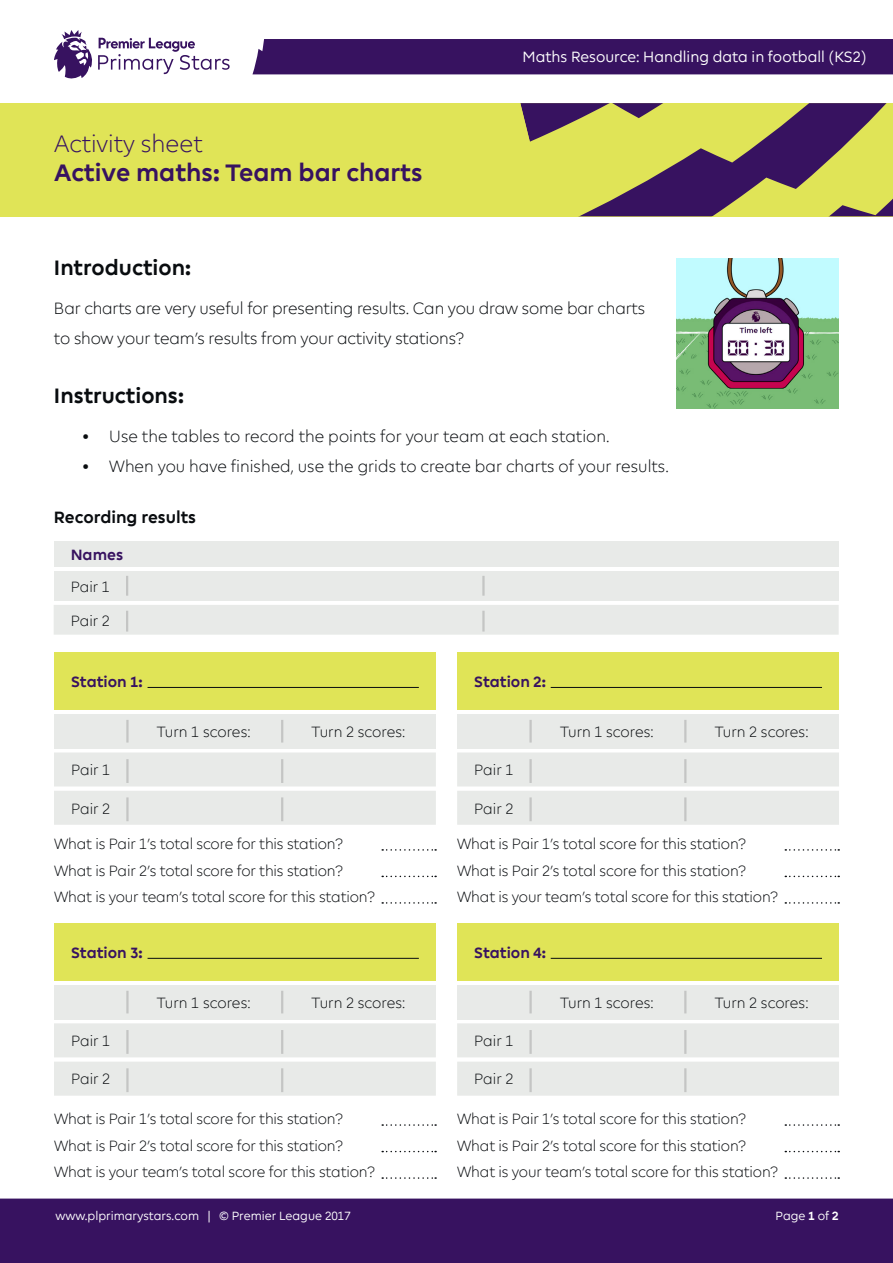
<style>
.page{position:relative;width:893px;height:1263px;background:#fff}
.page>*{position:absolute;margin:0;border:0;box-sizing:border-box;transform-origin:0 0}
.t1{font:700 24px "Premier League";color:#371260}
.t2{font:300 24px "Premier League";color:#371260}
.t3{font:700 21px "Premier League";color:#090c0f}
.t4{font:300 16.5px/30px "Premier League";letter-spacing:-.01em;color:#090c0f}
.t5{font:700 16.5px "Premier League";color:#090c0f}
.t6{font:300 15px/26.5px "Premier League";letter-spacing:-.01em;color:#090c0f}
.t7{font:15px "Premier League";color:#fff}
.t8{font:700 15px "Premier League";color:#371260}
.t9{font:12px "Premier League";color:#fff}
.s1{font-weight:700}
</style>
<div class="page">
<div style="left:0;top:1198px;width:893px;height:65px;background:#371260"></div>
<div style="left:252px;top:39px;width:641px;height:35px;background:#371260"></div>
<div style="left:0;top:103px;width:893px;height:113px;background:#e0e457"></div>
<svg style="left:520px;top:103px;width:373px;height:113px"></svg>
<svg style="left:54px;top:30px;width:176px;height:49px"></svg>
<svg style="left:382px;top:1124px;width:54px;height:2px"></svg>
<svg style="left:382px;top:1151px;width:54px;height:1px"></svg>
<svg style="left:382px;top:1177px;width:54px;height:2px"></svg>
<div style="left:54px;top:985px;width:382px;height:34px;background:#e8eae8"></div>
<svg style="left:54px;top:1023px;width:382px;height:73px;background:#e9ebe9"></svg>
<div style="left:54px;top:923px;width:382px;height:58px;background:#e0e457"></div>
<hr style="left:148px;top:958px;width:271px;height:1px;background:#090c0f">
<hr style="left:126px;top:1030px;width:3px;height:24px;background:#c4c5c4">
<hr style="left:126px;top:1068px;width:3px;height:24px;background:#c4c5c4">
<hr style="left:126px;top:991px;width:3px;height:22px;background:#c4c5c4">
<hr style="left:281px;top:991px;width:2px;height:22px;background:#c4c5c4">
<div style="left:54px;top:571px;width:785px;height:30px;background:#e8eae8"></div>
<div style="left:54px;top:605px;width:785px;height:30px;background:#e8eae8"></div>
<div style="left:54px;top:541px;width:785px;height:26px;background:#e8eae8"></div>
<hr style="left:126px;top:611px;width:2px;height:20px;background:#c4c5c4">
<hr style="left:126px;top:576px;width:2px;height:20px;background:#c4c5c4">
<div style="left:457px;top:985px;width:382px;height:34px;background:#e8eae8"></div>
<svg style="left:457px;top:1023px;width:382px;height:73px;background:#e9ebe9"></svg>
<div style="left:457px;top:923px;width:382px;height:58px;background:#e0e457"></div>
<hr style="left:551px;top:958px;width:271px;height:1px;background:#090c0f">
<hr style="left:529px;top:1030px;width:3px;height:24px;background:#c4c5c4">
<hr style="left:529px;top:1068px;width:3px;height:24px;background:#c4c5c4">
<hr style="left:529px;top:991px;width:3px;height:22px;background:#c4c5c4">
<hr style="left:684px;top:991px;width:2px;height:22px;background:#c4c5c4">
<svg style="left:785px;top:1124px;width:54px;height:2px"></svg>
<svg style="left:785px;top:1151px;width:54px;height:1px"></svg>
<svg style="left:785px;top:1177px;width:54px;height:2px"></svg>
<hr style="left:281px;top:1030px;width:2px;height:24px;background:#c4c5c4">
<hr style="left:281px;top:1068px;width:2px;height:24px;background:#c4c5c4">
<hr style="left:684px;top:1030px;width:2px;height:24px;background:#c4c5c4">
<hr style="left:684px;top:1068px;width:2px;height:24px;background:#c4c5c4">
<svg style="left:382px;top:849px;width:54px;height:2px"></svg>
<svg style="left:382px;top:876px;width:54px;height:1px"></svg>
<svg style="left:382px;top:902px;width:54px;height:2px"></svg>
<div style="left:54px;top:714px;width:382px;height:34px;background:#e8eae8"></div>
<svg style="left:54px;top:752px;width:382px;height:73px;background:#e9ebe9"></svg>
<div style="left:54px;top:652px;width:382px;height:58px;background:#e0e457"></div>
<hr style="left:148px;top:687px;width:271px;height:1px;background:#090c0f">
<hr style="left:126px;top:759px;width:3px;height:24px;background:#c4c5c4">
<hr style="left:126px;top:797px;width:3px;height:24px;background:#c4c5c4">
<hr style="left:126px;top:720px;width:3px;height:22px;background:#c4c5c4">
<hr style="left:281px;top:720px;width:2px;height:22px;background:#c4c5c4">
<div style="left:457px;top:714px;width:382px;height:34px;background:#e8eae8"></div>
<svg style="left:457px;top:752px;width:382px;height:73px;background:#e9ebe9"></svg>
<div style="left:457px;top:652px;width:382px;height:58px;background:#e0e457"></div>
<hr style="left:551px;top:687px;width:271px;height:1px;background:#090c0f">
<hr style="left:529px;top:759px;width:3px;height:24px;background:#c4c5c4">
<hr style="left:529px;top:797px;width:3px;height:24px;background:#c4c5c4">
<hr style="left:529px;top:720px;width:3px;height:22px;background:#c4c5c4">
<hr style="left:684px;top:720px;width:2px;height:22px;background:#c4c5c4">
<svg style="left:785px;top:849px;width:54px;height:2px"></svg>
<svg style="left:785px;top:876px;width:54px;height:1px"></svg>
<svg style="left:785px;top:902px;width:54px;height:2px"></svg>
<hr style="left:281px;top:759px;width:2px;height:24px;background:#c4c5c4">
<hr style="left:281px;top:797px;width:2px;height:24px;background:#c4c5c4">
<hr style="left:684px;top:759px;width:2px;height:24px;background:#c4c5c4">
<hr style="left:684px;top:797px;width:2px;height:24px;background:#c4c5c4">
<hr style="left:482px;top:611px;width:3px;height:20px;background:#c4c5c4">
<hr style="left:482px;top:576px;width:3px;height:20px;background:#c4c5c4">
<img style="left:676px;top:259px;width:163px;height:150px">
<h1 class="t2" style="left:54px;top:130px;width:150px">Activity sheet</h1>
<h1 class="t1" style="left:54px;top:159px;width:370px">Active maths: Team bar charts</h1>
<p class="t7" style="left:522px;top:48px;width:346px">Maths Resource: Handling data in football (KS2)</p>
<h2 class="t3" style="left:54px;top:256px;width:138px">Introduction:</h2>
<p class="t4" style="left:54px;top:293px;width:593px">Bar charts are very useful for presenting results. Can you draw some bar charts to show your team’s results from your activity stations?</p>
<h2 class="t3" style="left:54px;top:384px;width:131px">Instructions:</h2>
<p class="t4" style="left:82px;top:421px;width:529px">• Use the tables to record the points for your team at each station.</p>
<p class="t4" style="left:82px;top:451px;width:588px">• When you have finished, use the grids to create bar charts of your results.</p>
<p class="t5" style="left:54px;top:508px;width:144px">Recording results</p>
<p class="t8" style="left:71px;top:546px;width:54px">Names</p>
<p class="t6" style="left:71px;top:573px;width:41px">Pair 1</p>
<p class="t6" style="left:71px;top:607px;width:41px">Pair 2</p>
<p class="t8" style="left:71px;top:673px;width:73px">Station 1:</p>
<p class="t8" style="left:474px;top:673px;width:73px">Station 2:</p>
<p class="t6" style="left:157px;top:719px;width:95px">Turn 1 scores:</p>
<p class="t6" style="left:312px;top:719px;width:95px">Turn 2 scores:</p>
<p class="t6" style="left:560px;top:719px;width:95px">Turn 1 scores:</p>
<p class="t6" style="left:715px;top:719px;width:95px">Turn 2 scores:</p>
<p class="t6" style="left:71px;top:757px;width:41px">Pair 1</p>
<p class="t6" style="left:71px;top:795px;width:41px">Pair 2</p>
<p class="t6" style="left:54px;top:831px;width:323px">What is Pair 1’s total score for this station?<br>What is Pair 2’s total score for this station?<br>What is your team’s total score for this station?</p>
<p class="t6" style="left:474px;top:757px;width:41px">Pair 1</p>
<p class="t6" style="left:474px;top:795px;width:41px">Pair 2</p>
<p class="t6" style="left:457px;top:831px;width:323px">What is Pair 1’s total score for this station?<br>What is Pair 2’s total score for this station?<br>What is your team’s total score for this station?</p>
<p class="t8" style="left:71px;top:944px;width:73px">Station 3:</p>
<p class="t8" style="left:474px;top:944px;width:73px">Station 4:</p>
<p class="t6" style="left:157px;top:989px;width:95px">Turn 1 scores:</p>
<p class="t6" style="left:312px;top:989px;width:95px">Turn 2 scores:</p>
<p class="t6" style="left:560px;top:989px;width:95px">Turn 1 scores:</p>
<p class="t6" style="left:715px;top:989px;width:95px">Turn 2 scores:</p>
<p class="t6" style="left:71px;top:1028px;width:41px">Pair 1</p>
<p class="t6" style="left:71px;top:1066px;width:41px">Pair 2</p>
<p class="t6" style="left:54px;top:1106px;width:323px">What is Pair 1’s total score for this station?<br>What is Pair 2’s total score for this station?<br>What is your team’s total score for this station?</p>
<p class="t6" style="left:474px;top:1028px;width:41px">Pair 1</p>
<p class="t6" style="left:474px;top:1066px;width:41px">Pair 2</p>
<p class="t6" style="left:457px;top:1106px;width:323px">What is Pair 1’s total score for this station?<br>What is Pair 2’s total score for this station?<br>What is your team’s total score for this station?</p>
<p class="t9" style="left:55px;top:1209px;width:297px">www.plprimarystars.com | © Premier League 2017</p>
<p class="t9" style="left:776px;top:1209px;width:65px">Page <span class="s1">1</span> of <span class="s1">2</span></p>
</div>
